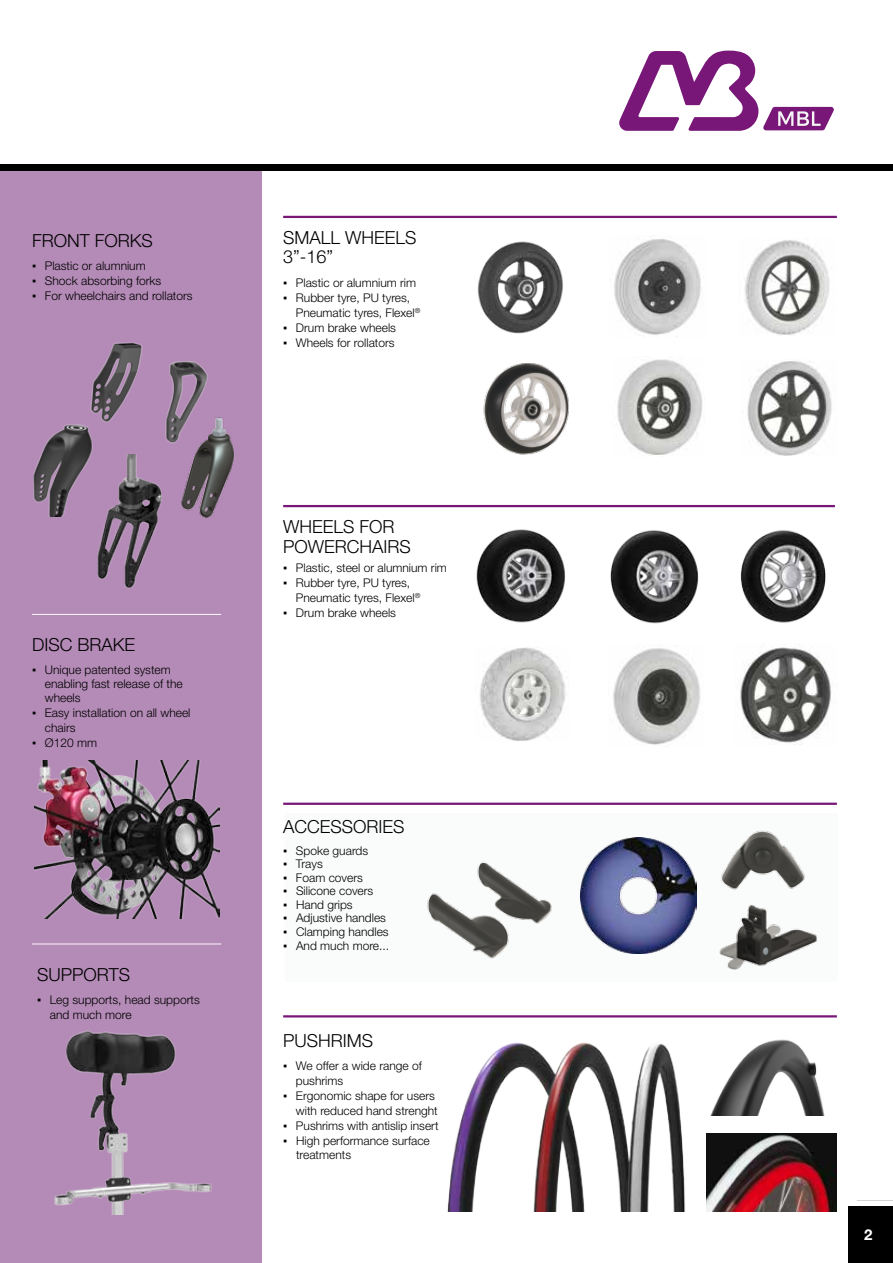
<style>
.page{position:relative;width:893px;height:1263px;background:#fff}
.page>*{position:absolute;margin:0;border:0;box-sizing:border-box;transform-origin:0 0}
.t1{font:300 18px/19.5px "Helvetica Neue";color:#000}
.t2{font:700 15px "Helvetica Neue";color:#fff}
.t3{font:300 12px/15px "Helvetica Neue";color:#000}
.s1{font-family:"Arial";font-weight:400}
</style>
<div class="page">
<div style="left:285px;top:813px;width:552px;height:168px;background:#fafbfb"></div>
<div style="left:0;top:168px;width:261px;height:1095px;background:#b48bb7"></div>
<hr style="left:857px;top:1200px;width:36px;height:1px;background:#000">
<img style="left:54px;top:1030px;width:158px;height:184px">
<img style="left:34px;top:760px;width:185px;height:158px">
<img style="left:181px;top:492px;width:41px;height:26px">
<img style="left:33px;top:424px;width:60px;height:92px">
<img style="left:165px;top:361px;width:69px;height:131px">
<img style="left:97px;top:455px;width:76px;height:134px">
<img style="left:580px;top:837px;width:116px;height:117px">
<img style="left:721px;top:830px;width:84px;height:59px">
<img style="left:427px;top:862px;width:125px;height:97px">
<div style="left:0;top:164px;width:893px;height:6px;background:#000"></div>
<hr style="left:283px;top:803px;width:554px;height:2px;background:#781777">
<hr style="left:283px;top:1015px;width:554px;height:2px;background:#781777">
<img style="left:69px;top:342px;width:74px;height:96px">
<img style="left:719px;top:889px;width:98px;height:81px">
<hr style="left:32px;top:614px;width:189px;height:1px;background:#fff">
<img style="left:476px;top:529px;width:89px;height:94px">
<img style="left:610px;top:530px;width:89px;height:94px">
<img style="left:740px;top:530px;width:86px;height:93px">
<img style="left:480px;top:647px;width:86px;height:94px">
<img style="left:613px;top:648px;width:88px;height:97px">
<hr style="left:283px;top:505px;width:552px;height:2px;background:#781777">
<img style="left:740px;top:647px;width:91px;height:98px">
<hr style="left:32px;top:943px;width:189px;height:1px;background:#fff">
<hr style="left:283px;top:216px;width:554px;height:2px;background:#781777">
<img style="left:477px;top:241px;width:86px;height:93px">
<img style="left:745px;top:240px;width:85px;height:95px">
<img style="left:483px;top:363px;width:86px;height:92px">
<img style="left:614px;top:239px;width:87px;height:96px">
<img style="left:617px;top:359px;width:86px;height:96px">
<img style="left:747px;top:361px;width:85px;height:95px">
<svg style="left:619px;top:51px;width:215px;height:80px"></svg>
<div style="left:848px;top:1206px;width:45px;height:57px;background:#000"></div>
<img style="left:447px;top:1042px;width:238px;height:170px">
<img style="left:658px;top:1039px;width:167px;height:77px">
<img style="left:707px;top:1133px;width:129px;height:78px">
<h1 class="t1" style="left:32px;top:230px;width:122px">FRONT FORKS</h1>
<p class="t3" style="left:32px;top:258px;width:115px"><span class="s1">▪</span> Plastic or alumnium</p>
<p class="t3" style="left:32px;top:273px;width:131px"><span class="s1">▪</span> Shock absorbing forks</p>
<p class="t3" style="left:32px;top:288px;width:162px"><span class="s1">▪</span> For wheelchairs and rollators</p>
<h1 class="t1" style="left:32px;top:634px;width:105px">DISC BRAKE</h1>
<p class="t3" style="left:45px;top:662px;width:139px;line-height:14.4px;text-indent:-13px"><span class="s1">▪</span> Unique patented system enabling fast release of the wheels</p>
<p class="t3" style="left:45px;top:705px;width:147px;text-indent:-13px"><span class="s1">▪</span> Easy installation on all wheel chairs</p>
<p class="t3" style="left:32px;top:735px;width:66px"><span class="s1">▪</span> Ø120 mm</p>
<h1 class="t1" style="left:37px;top:965px;width:95px">SUPPORTS</h1>
<p class="t3" style="left:50px;top:992px;width:152px;line-height:14.4px;text-indent:-13px"><span class="s1">▪</span> Leg supports, head supports and much more</p>
<h1 class="t1" style="left:283px;top:227px;width:135px">SMALL WHEELS<br>3”-16”</h1>
<p class="t3" style="left:283px;top:275px;width:134px"><span class="s1">▪</span> Plastic or alumnium rim</p>
<p class="t3" style="left:296px;top:290px;width:126px;text-indent:-13px"><span class="s1">▪</span> Rubber tyre, PU tyres,<br>Pneumatic tyres, Flexel<sup>®</sup></p>
<p class="t3" style="left:283px;top:320px;width:114px"><span class="s1">▪</span> Drum brake wheels</p>
<p class="t3" style="left:283px;top:335px;width:113px"><span class="s1">▪</span> Wheels for rollators</p>
<h1 class="t1" style="left:283px;top:517px;width:129px">WHEELS FOR<br>POWERCHAIRS</h1>
<p class="t3" style="left:283px;top:560px;width:165px"><span class="s1">▪</span> Plastic, steel or alumnium rim</p>
<p class="t3" style="left:296px;top:575px;width:126px;text-indent:-13px"><span class="s1">▪</span> Rubber tyre, PU tyres,<br>Pneumatic tyres, Flexel<sup>®</sup></p>
<p class="t3" style="left:283px;top:605px;width:114px"><span class="s1">▪</span> Drum brake wheels</p>
<h1 class="t1" style="left:283px;top:816px;width:123px">ACCESSORIES</h1>
<p class="t3" style="left:283px;top:843px;width:87px"><span class="s1">▪</span> Spoke guards</p>
<p class="t3" style="left:283px;top:856px;width:41px"><span class="s1">▪</span> Trays</p>
<p class="t3" style="left:283px;top:870px;width:81px"><span class="s1">▪</span> Foam covers</p>
<p class="t3" style="left:283px;top:883px;width:92px"><span class="s1">▪</span> Silicone covers</p>
<p class="t3" style="left:283px;top:897px;width:71px"><span class="s1">▪</span> Hand grips</p>
<p class="t3" style="left:283px;top:910px;width:104px"><span class="s1">▪</span> Adjustive handles</p>
<p class="t3" style="left:283px;top:924px;width:107px"><span class="s1">▪</span> Clamping handles</p>
<p class="t3" style="left:283px;top:938px;width:107px"><span class="s1">▪</span> And much more...</p>
<h1 class="t1" style="left:283px;top:1030px;width:92px">PUSHRIMS</h1>
<p class="t3" style="left:296px;top:1058px;width:127px;text-indent:-13px"><span class="s1">▪</span> We offer a wide range of pushrims</p>
<p class="t3" style="left:283px;top:1088px;width:156px;text-align:right"><span class="s1">▪</span> Ergonomic shape for users with reduced hand strenght</p>
<p class="t3" style="left:283px;top:1118px;width:157px"><span class="s1">▪</span> Pushrims with antislip insert</p>
<p class="t3" style="left:296px;top:1133px;width:135px;line-height:14.4px;text-indent:-13px"><span class="s1">▪</span> High performance surface treatments</p>
<p class="t2" style="left:864px;top:1225px;width:10px">2</p>
</div>
